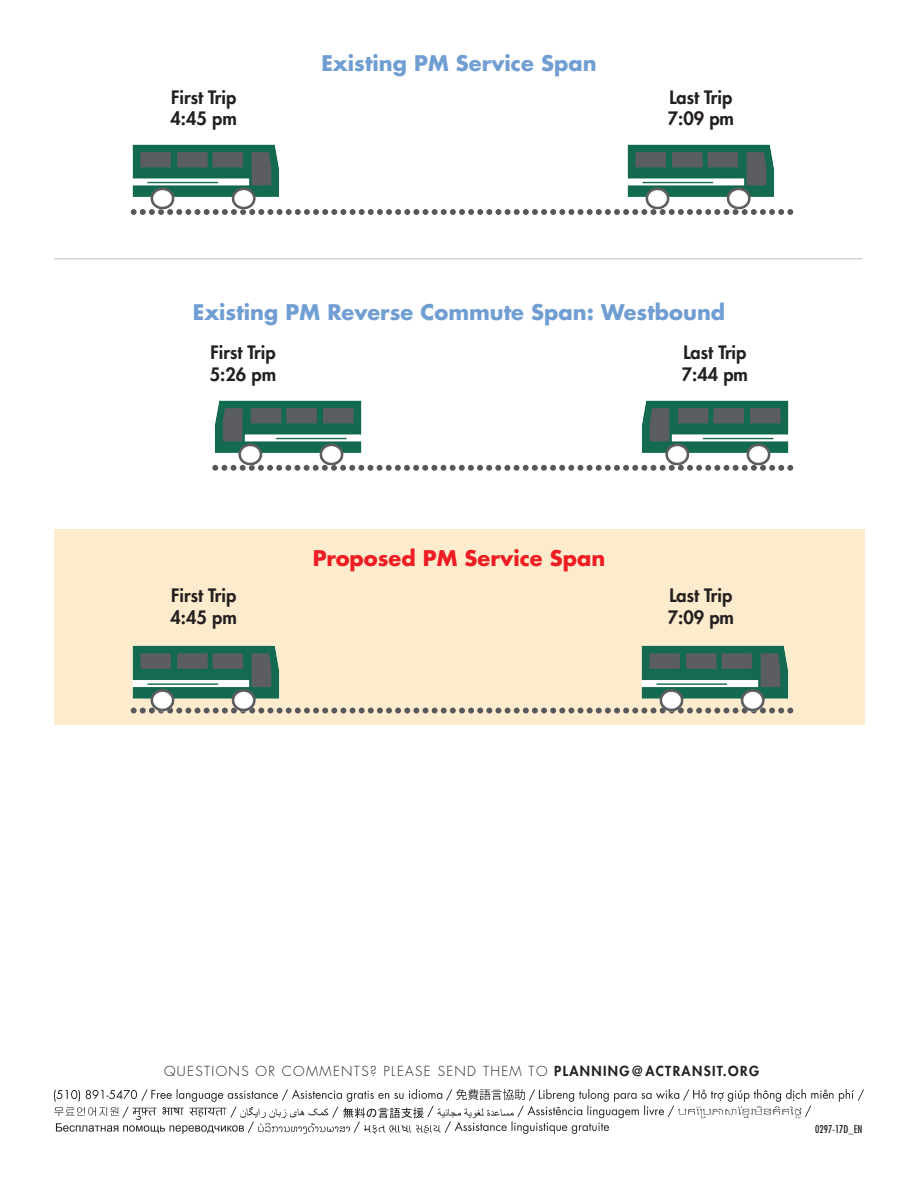
<style>
.page{position:relative;width:918px;height:1188px;background:#fff}
.page>*{position:absolute;margin:0;border:0;box-sizing:border-box;transform-origin:0 0}
.t1{font:700 21px "Futura Std";color:#709ed3}
.t2{font:700 21px "Futura Std";color:#ee1d23}
.t3{font:800 18px/21.6px "Futura Std";color:#231f20}
.t4{font:300 13.5px "Futura Std";letter-spacing:.1em;color:#231f20}
.t5{font:condensed 10.5px "Futura Std";color:#231f20}
.s1{font-weight:800}
</style>
<div class="page">
<img style="left:54px;top:1089px;width:810px;height:45px">
<div style="left:54px;top:529px;width:810px;height:196px;background:#fdebcd"></div>
<svg style="left:143px;top:209px;width:648px;height:6px"></svg>
<svg style="left:282px;top:708px;width:509px;height:6px"></svg>
<svg style="left:224px;top:465px;width:567px;height:6px"></svg>
<hr style="left:54px;top:258px;width:808px;height:2px;background:#d1d2d4">
<img style="left:131px;top:645px;width:151px;height:69px">
<img style="left:639px;top:400px;width:151px;height:69px">
<img style="left:131px;top:144px;width:151px;height:69px">
<img style="left:625px;top:144px;width:151px;height:69px">
<img style="left:213px;top:400px;width:150px;height:69px">
<img style="left:639px;top:645px;width:151px;height:69px">
<p class="t1" style="left:321px;top:50px;width:277px">Existing PM Service Span</p>
<p class="t3" style="left:171px;top:86px;width:68px">First Trip<br>4:45 pm</p>
<p class="t3" style="left:668px;top:86px;width:68px">Last Trip<br>7:09 pm</p>
<p class="t1" style="left:193px;top:298px;width:534px">Existing PM Reverse Commute Span: Westbound</p>
<p class="t3" style="left:210px;top:342px;width:68px">First Trip<br>5:26 pm</p>
<p class="t2" style="left:313px;top:545px;width:294px">Proposed PM Service Span</p>
<p class="t3" style="left:682px;top:342px;width:68px">Last Trip<br>7:44 pm</p>
<p class="t3" style="left:171px;top:585px;width:68px">First Trip<br>4:45 pm</p>
<p class="t3" style="left:668px;top:585px;width:68px">Last Trip<br>7:09 pm</p>
<p class="t4" style="left:164px;top:1063px;width:596px">QUESTIONS OR COMMENTS? PLEASE SEND THEM TO <span class="s1">PLANNING@ACTRANSIT.ORG</span></p>
<p class="t5" style="left:815px;top:1123px;width:49px">0297-17D_EN</p>
</div>
